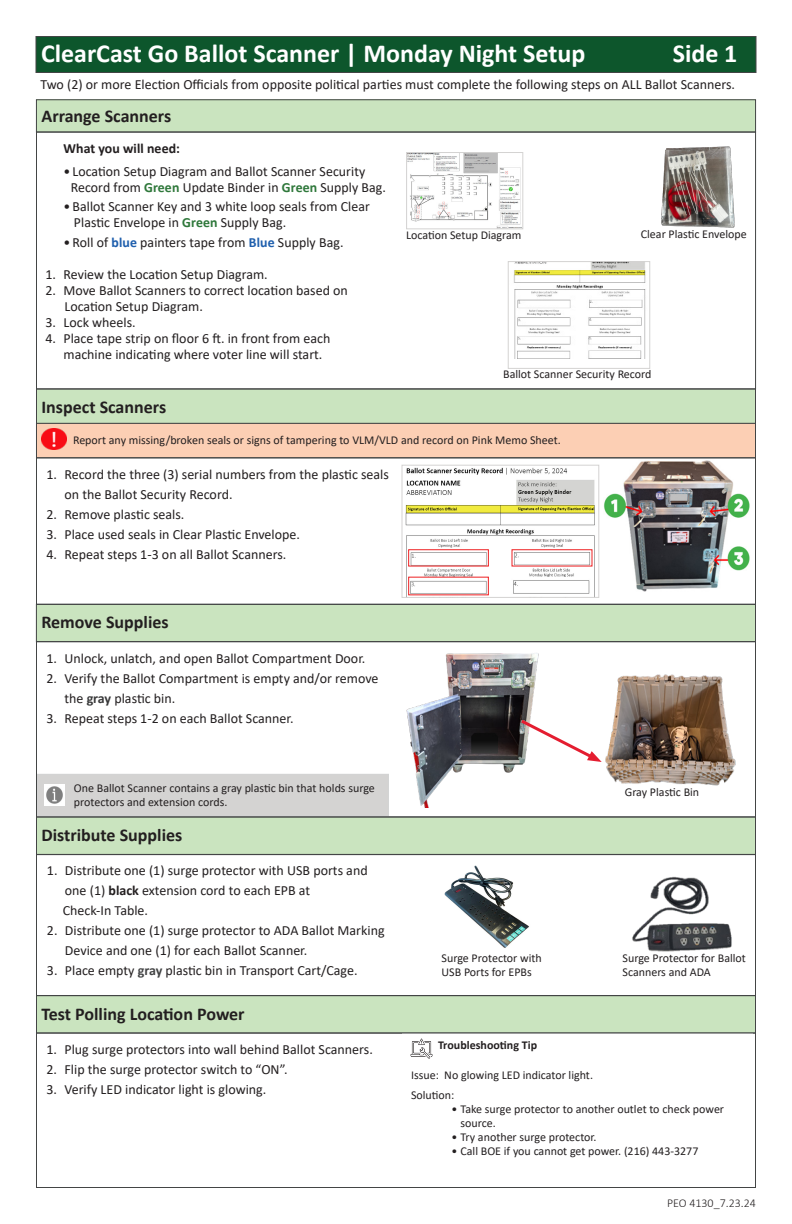
<style>
.page{position:relative;width:792px;height:1224px;background:#fff}
.page>*{position:absolute;margin:0;border:0;box-sizing:border-box;transform-origin:0 0}
.t1{font:700 26px "Calibri";color:#fff}
.t2{font:700 18px "Calibri";color:#231f20}
.t3{font:14px/20px "Calibri";color:#231f20}
.t4{font:700 14px "Calibri";color:#231f20}
.t5{font:12px/14px "Calibri";color:#231f20}
.t6{font:700 12px "Calibri";color:#231f20}
.t7{font:300 12px "Calibri";color:#231f20}
.s1{font-weight:700;color:#2f783b}
.s2{font-weight:700;color:#1f5fad}
.s3{font-weight:700;color:#383839}
.s4{font-weight:700}
.s5{font-weight:700;color:#424344}
</style>
<div class="page">
<div style="left:36px;top:36px;width:720px;height:36px;background:#0d562c"></div>
<div style="left:36px;top:36px;width:720px;height:37px;border:1px solid #434545"></div>
<div style="left:36px;top:100px;width:720px;height:32px;background:#cae4bf"></div>
<div style="left:36px;top:99px;width:720px;height:34px;border:1px solid #434545"></div>
<img style="left:408px;top:154px;width:113px;height:73px">
<div style="left:406px;top:152px;width:117px;height:77px;border:1px solid #d4d3d2"></div>
<div style="left:36px;top:389px;width:720px;height:34px;background:#cae4bf"></div>
<div style="left:36px;top:388px;width:720px;height:36px;border:1px solid #434545"></div>
<div style="left:36px;top:423px;width:720px;height:35px;background:#fccfb4"></div>
<div style="left:36px;top:423px;width:720px;height:35px;border:1px solid #434545"></div>
<img style="left:604px;top:460px;width:146px;height:132px">
<div style="left:36px;top:604px;width:720px;height:38px;background:#cae4bf"></div>
<div style="left:37px;top:774px;width:351px;height:42px;background:#d4d3d2"></div>
<img style="left:406px;top:653px;width:133px;height:154px">
<img style="left:605px;top:674px;width:131px;height:112px">
<div style="left:36px;top:817px;width:720px;height:38px;background:#cae4bf"></div>
<div style="left:36px;top:816px;width:720px;height:39px;border:1px solid #434545"></div>
<img style="left:632px;top:876px;width:100px;height:76px">
<div style="left:36px;top:996px;width:720px;height:37px;background:#cae4bf"></div>
<div style="left:36px;top:995px;width:720px;height:39px;border:1px solid #434545"></div>
<img style="left:410px;top:1038px;width:23px;height:21px">
<div style="left:36px;top:132px;width:720px;height:257px;border:1px solid #434545"></div>
<div style="left:36px;top:457px;width:720px;height:148px;border:1px solid #434545"></div>
<div style="left:36px;top:854px;width:720px;height:142px;border:1px solid #434545"></div>
<div style="left:36px;top:1033px;width:720px;height:155px;border:1px solid #434545"></div>
<img style="left:41px;top:428px;width:25px;height:21px">
<img style="left:405px;top:467px;width:190px;height:129px">
<div style="left:402px;top:465px;width:197px;height:133px;border:1px solid #d4d3d2"></div>
<img style="left:513px;top:263px;width:133px;height:95px">
<div style="left:508px;top:261px;width:142px;height:108px;border:1px solid #d4d3d2"></div>
<div style="left:408px;top:549px;width:81px;height:18px;border:1px solid #ee2123"></div>
<div style="left:512px;top:549px;width:80px;height:18px;border:1px solid #ee2123"></div>
<img style="left:444px;top:865px;width:85px;height:83px">
<div style="left:36px;top:641px;width:720px;height:176px;border:1px solid #434545"></div>
<img style="left:45px;top:785px;width:20px;height:20px">
<img style="left:661px;top:146px;width:74px;height:82px">
<svg style="left:518px;top:717px;width:84px;height:45px"></svg>
<p class="t1" style="left:41px;top:34px;width:546px">ClearCast Go Ballot Scanner | Monday Night Setup</p>
<p class="t1" style="left:673px;top:34px;width:66px">Side 1</p>
<p class="t3" style="left:40px;top:74px;width:696px">Two (2) or more Election Officials from opposite political parties must complete the following steps on ALL Ballot Scanners.</p>
<p class="t2" style="left:41px;top:103px;width:131px">Arrange Scanners</p>
<p class="t4" style="left:64px;top:139px;width:118px">What you will need:</p>
<p class="t3" style="left:64px;top:161px;width:304px">• Location Setup Diagram and Ballot Scanner Security</p>
<p class="t3" style="left:71px;top:177px;width:317px">Record from <span class="s1">Green</span> Update Binder in <span class="s1">Green</span> Supply Bag.</p>
<p class="t3" style="left:64px;top:196px;width:308px">• Ballot Scanner Key and 3 white loop seals from Clear</p>
<p class="t3" style="left:74px;top:212px;width:214px">Plastic Envelope in <span class="s1">Green</span> Supply Bag.</p>
<p class="t3" style="left:64px;top:232px;width:282px">• Roll of <span class="s2">blue</span> painters tape from <span class="s2">Blue</span> Supply Bag.</p>
<p class="t3" style="left:46px;top:264px;width:224px">1. Review the Location Setup Diagram.</p>
<p class="t3" style="left:46px;top:280px;width:304px">2. Move Ballot Scanners to correct location based on</p>
<p class="t3" style="left:64px;top:296px;width:140px">Location Setup Diagram.</p>
<p class="t3" style="left:46px;top:312px;width:92px">3. Lock wheels.</p>
<p class="t3" style="left:46px;top:328px;width:286px">4. Place tape strip on floor 6 ft. in front from each</p>
<p class="t3" style="left:64px;top:344px;width:260px">machine indicating where voter line will start.</p>
<p class="t5" style="left:641px;top:227px;width:108px">Clear Plastic Envelope</p>
<p class="t5" style="left:406px;top:228px;width:117px">Location Setup Diagram</p>
<p class="t5" style="left:503px;top:367px;width:150px">Ballot Scanner Security Record</p>
<p class="t2" style="left:42px;top:394px;width:126px">Inspect Scanners</p>
<p class="t5" style="left:73px;top:433px;width:489px">Report any missing/broken seals or signs of tampering to VLM/VLD and record on Pink Memo Sheet.</p>
<p class="t3" style="left:64px;top:464px;width:326px;text-indent:-18px">1. Record the three (3) serial numbers from the plastic seals on the Ballot Security Record.</p>
<p class="t3" style="left:46px;top:504px;width:139px">2. Remove plastic seals.</p>
<p class="t3" style="left:46px;top:524px;width:255px">3. Place used seals in Clear Plastic Envelope.</p>
<p class="t3" style="left:46px;top:544px;width:241px">4. Repeat steps 1-3 on all Ballot Scanners.</p>
<p class="t2" style="left:41px;top:610px;width:129px">Remove Supplies</p>
<p class="t3" style="left:46px;top:648px;width:320px">1. Unlock, unlatch, and open Ballot Compartment Door.</p>
<p class="t3" style="left:64px;top:668px;width:316px;text-indent:-18px">2. Verify the Ballot Compartment is empty and/or remove the <span class="s3">gray</span> plastic bin.</p>
<p class="t3" style="left:46px;top:708px;width:249px">3. Repeat steps 1-2 on each Ballot Scanner.</p>
<p class="t5" style="left:74px;top:781px;width:303px">One Ballot Scanner contains a gray plastic bin that holds surge protectors and extension cords.</p>
<p class="t2" style="left:42px;top:822px;width:142px">Distribute Supplies</p>
<p class="t3" style="left:65px;top:860px;width:304px;text-indent:-18px">1. Distribute one (1) surge protector with USB ports and one (1) <span class="s4">black</span> extension cord to each EPB at</p>
<p class="t3" style="left:63px;top:900px;width:87px">Check-In Table.</p>
<p class="t3" style="left:65px;top:920px;width:321px;text-indent:-18px">2. Distribute one (1) surge protector to ADA Ballot Marking<br>Device and one (1) for each Ballot Scanner.</p>
<p class="t3" style="left:47px;top:960px;width:312px">3. Place empty <span class="s5">gray</span> plastic bin in Transport Cart/Cage.</p>
<p class="t2" style="left:42px;top:1001px;width:205px">Test Polling Location Power</p>
<p class="t3" style="left:46px;top:1039px;width:328px">1. Plug surge protectors into wall behind Ballot Scanners.</p>
<p class="t3" style="left:46px;top:1059px;width:243px">2. Flip the surge protector switch to “ON”.</p>
<p class="t3" style="left:46px;top:1079px;width:221px">3. Verify LED indicator light is glowing.</p>
<p class="t5" style="left:442px;top:950px;width:102px;line-height:14.4px">Surge Protector with<br>USB Ports for EPBs</p>
<p class="t5" style="left:625px;top:785px;width:76px">Gray Plastic Bin</p>
<p class="t5" style="left:623px;top:951px;width:125px">Surge Protector for Ballot</p>
<p class="t5" style="left:623px;top:965px;width:90px">Scanners and ADA</p>
<p class="t6" style="left:438px;top:1037px;width:101px">Troubleshooting Tip</p>
<p class="t5" style="left:411px;top:1068px;width:184px">Issue: No glowing LED indicator light.</p>
<p class="t5" style="left:411px;top:1088px;width:45px">Solution:</p>
<p class="t5" style="left:460px;top:1102px;width:265px;text-indent:-9px">• Take surge protector to another outlet to check power source.</p>
<p class="t5" style="left:452px;top:1130px;width:147px">• Try another surge protector.</p>
<p class="t5" style="left:452px;top:1144px;width:248px">• Call BOE if you cannot get power. (216) 443-3277</p>
<p class="t7" style="left:667px;top:1196px;width:90px">PEO 4130_7.23.24</p>
</div>
